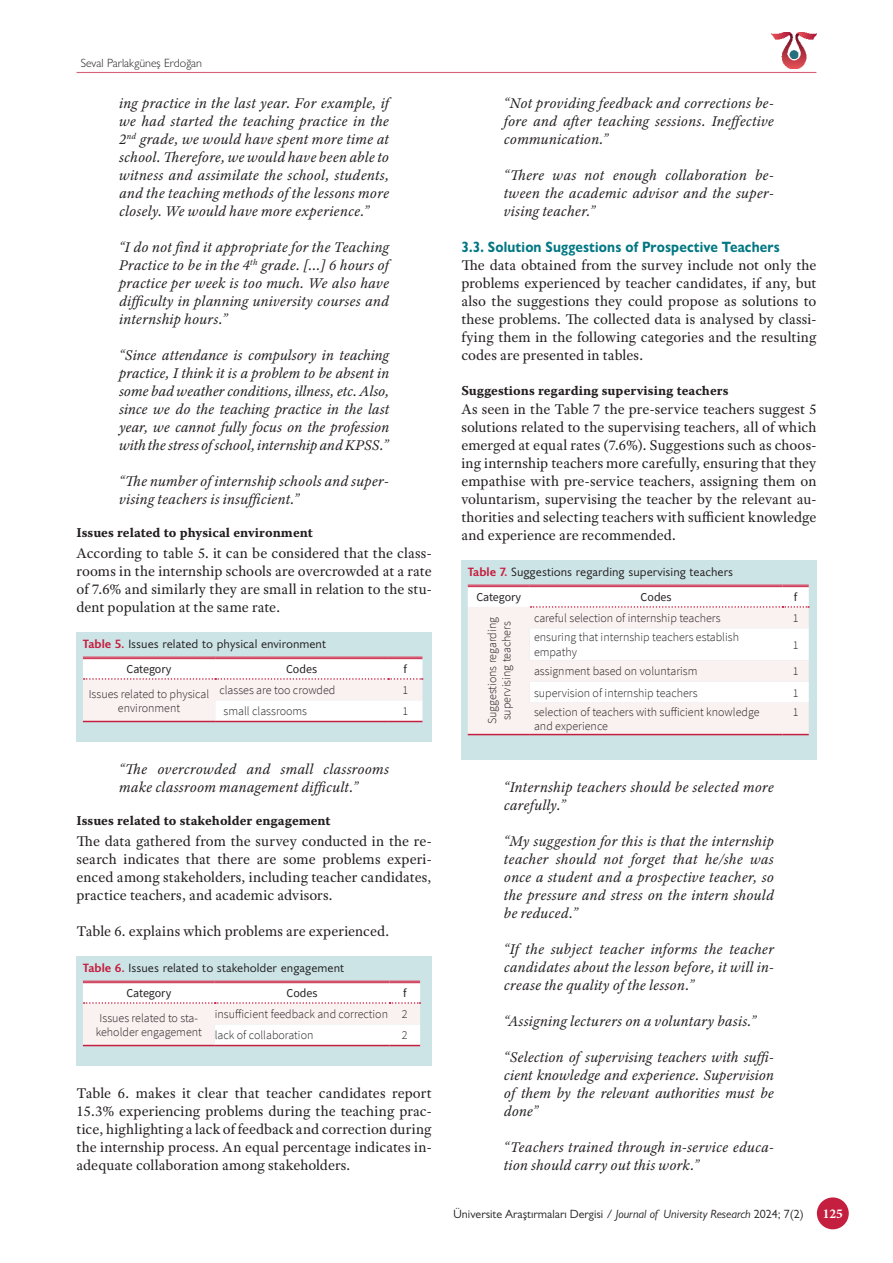
<style>
.page{position:relative;width:893px;height:1263px;background:#fff}
.page>*{position:absolute;margin:0;border:0;box-sizing:border-box;transform-origin:0 0}
.t1{font:italic 15px/18px "Adobe Text Pro";letter-spacing:.015em;color:#231f20;text-align:justify}
.t2{font:15px/18px "Adobe Text Pro";letter-spacing:.005em;color:#231f20;text-align:justify}
.t3{font:700 15px "Gill Sans Nova";letter-spacing:.01em;color:#007782;scale:.89 1}
.t4{font:13.5px "Warnock Pro Bold Capt";color:#231f20}
.t5{font:700 13.5px "Minion Pro";color:#fff}
.t6{font:300 12px/14.4px "Source Sans Pro";color:#231f20;text-align:center}
.t7{font:12px "Joanna Sans Nova";color:#231f20}
.t8{font:12px "Gill Sans";color:#231f20}
.t9{font:12px "Source Sans Pro";color:#231f20}
.t10{font:300 12px "Gill Sans Nova";color:#231f20}
.s1{font-weight:700;color:#c51f40}
.s2{font-style:italic}
</style>
<div class="page">
<div style="left:77px;top:632px;width:355px;height:109px;background:#cce4e6"></div>
<div style="left:77px;top:956px;width:355px;height:109px;background:#cce4e6"></div>
<hr style="left:388px;top:657px;width:34px;height:1px;background:#c51f40">
<hr style="left:215px;top:721px;width:173px;height:1px;background:#c51f40">
<hr style="left:388px;top:721px;width:34px;height:1px;background:#c51f40">
<hr style="left:83px;top:721px;width:132px;height:1px;background:#c51f40">
<hr style="left:83px;top:657px;width:132px;height:1px;background:#c51f40">
<hr style="left:215px;top:657px;width:173px;height:1px;background:#c51f40">
<svg style="left:83px;top:658px;width:340px;height:63px;background:#faf2f3"></svg>
<hr style="left:215px;top:1045px;width:174px;height:1px;background:#c51f40">
<hr style="left:389px;top:1045px;width:31px;height:1px;background:#c51f40">
<hr style="left:83px;top:1045px;width:132px;height:1px;background:#c51f40">
<hr style="left:83px;top:981px;width:132px;height:1px;background:#c51f40">
<hr style="left:215px;top:981px;width:174px;height:1px;background:#c51f40">
<hr style="left:389px;top:981px;width:31px;height:1px;background:#c51f40">
<svg style="left:83px;top:982px;width:337px;height:63px;background:#faf2f3"></svg>
<div style="left:461px;top:560px;width:355px;height:199px;background:#cce4e6"></div>
<svg style="left:468px;top:585px;width:341px;height:150px;background:#faf2f3"></svg>
<hr style="left:468px;top:734px;width:62px;height:1px;background:#c51f40">
<hr style="left:77px;top:72px;width:739px;height:1px;background:#d66279">
<div style="left:817px;top:1197px;width:32px;height:32px;background:#c51f40;border-radius:50%"></div>
<img style="left:772px;top:32px;width:44px;height:36px">
<p class="t10" style="left:81px;top:56px;width:123px">Seval Parlakgüneş Erdoğan</p>
<p class="t1" style="left:119px;top:94px;width:272px">ing practice in the last year. For example, if we had started the teaching practice in the 2<sup>nd</sup> grade, we would have spent more time at school. Therefore, we would have been able to witness and assimilate the school, students, and the teaching methods of the lessons more closely. We would have more experience.”</p>
<p class="t1" style="left:119px;top:238px;width:272px">“I do not find it appropriate for the Teaching Practice to be in the 4<sup>th</sup> grade. [...] 6 hours of practice per week is too much. We also have difficulty in planning university courses and internship hours.”</p>
<p class="t1" style="left:119px;top:346px;width:272px">“Since attendance is compulsory in teaching practice, I think it is a problem to be absent in some bad weather conditions, illness, etc. Also, since we do the teaching practice in the last year, we cannot fully focus on the profession with the stress of school, internship and KPSS.”</p>
<p class="t1" style="left:119px;top:472px;width:271px">“The number of internship schools and super&shy;vising teachers is insufficient.”</p>
<p class="t4" style="left:77px;top:525px;width:238px">Issues related to physical environment</p>
<p class="t2" style="left:77px;top:544px;width:357px">According to table 5. it can be considered that the class&shy;rooms in the internship schools are overcrowded at a rate of 7.6% and similarly they are small in relation to the stu&shy;dent population at the same rate.</p>
<p class="t7" style="left:83px;top:635px;width:245px"><span class="s1">Table 5.</span> Issues related to physical environment</p>
<p class="t9" style="left:127px;top:661px;width:46px">Category</p>
<p class="t9" style="left:286px;top:661px;width:32px">Codes</p>
<p class="t9" style="left:404px;top:661px;width:5px">f</p>
<p class="t6" style="left:89px;top:686px;width:122px">Issues related to physical environment</p>
<p class="t6" style="left:219px;top:683px;width:118px">classes are too crowded</p>
<p class="t6" style="left:402px;top:683px;width:7px">1</p>
<p class="t6" style="left:224px;top:704px;width:85px">small classrooms</p>
<p class="t6" style="left:402px;top:704px;width:7px">1</p>
<p class="t1" style="left:119px;top:760px;width:272px">“The overcrowded and small classrooms make classroom management difficult.”</p>
<p class="t4" style="left:77px;top:813px;width:256px">Issues related to stakeholder engagement</p>
<p class="t2" style="left:77px;top:832px;width:357px">The data gathered from the survey conducted in the re&shy;search indicates that there are some problems experi&shy;enced among stakeholders, including teacher candidates, practice teachers, and academic advisors.</p>
<p class="t2" style="left:77px;top:922px;width:314px">Table 6. explains which problems are experienced.</p>
<p class="t7" style="left:83px;top:959px;width:263px"><span class="s1">Table 6.</span> Issues related to stakeholder engagement</p>
<p class="t9" style="left:126px;top:985px;width:46px">Category</p>
<p class="t9" style="left:287px;top:985px;width:32px">Codes</p>
<p class="t9" style="left:403px;top:985px;width:5px">f</p>
<p class="t6" style="left:96px;top:1010px;width:108px">Issues related to sta&shy;keholder engagement</p>
<p class="t6" style="left:215px;top:1003px;width:194px;line-height:21.1px;text-align:left">insufficient feedback and correction 2 lack of collaboration</p>
<p class="t6" style="left:402px;top:1028px;width:7px">2</p>
<p class="t2" style="left:77px;top:1084px;width:357px">Table 6. makes it clear that teacher candidates report 15.3% experiencing problems during the teaching prac&shy;tice, highlighting a lack of feedback and correction during the internship process. An equal percentage indicates in&shy;adequate collaboration among stakeholders.</p>
<p class="t1" style="left:504px;top:94px;width:272px">“Not providing feedback and corrections be&shy;fore and after teaching sessions. Ineffective communication.”</p>
<p class="t1" style="left:504px;top:166px;width:272px">“There was not enough collaboration be&shy;tween the academic advisor and the super&shy;vising teacher.”</p>
<p class="t3" style="left:461px;top:238px;width:359px">3.3. Solution Suggestions of Prospective Teachers</p>
<p class="t2" style="left:461px;top:256px;width:357px">The data obtained from the survey include not only the problems experienced by teacher candidates, if any, but also the suggestions they could propose as solutions to these problems. The collected data is analysed by classi&shy;fying them in the following categories and the resulting codes are presented in tables.</p>
<p class="t4" style="left:461px;top:382px;width:269px">Suggestions regarding supervising teachers</p>
<p class="t2" style="left:461px;top:400px;width:357px">As seen in the Table 7 the pre-service teachers suggest 5 solutions related to the supervising teachers, all of which emerged at equal rates (7.6%). Suggestions such as choos&shy;ing internship teachers more carefully, ensuring that they empathise with pre-service teachers, assigning them on voluntarism, supervising the teacher by the relevant au&shy;thorities and selecting teachers with sufficient knowledge and experience are recommended.</p>
<p class="t7" style="left:468px;top:563px;width:267px"><span class="s1">Table 7.</span> Suggestions regarding supervising teachers</p>
<p class="t9" style="left:476px;top:589px;width:46px">Category</p>
<p class="t9" style="left:641px;top:589px;width:32px">Codes</p>
<p class="t9" style="left:794px;top:589px;width:5px">f</p>
<p class="t6" style="left:485px;top:724px;width:109px;rotate:-90deg">Suggestions regarding supervising teachers</p>
<p class="t6" style="left:534px;top:611px;width:188px">careful selection of internship teachers</p>
<p class="t6" style="left:793px;top:611px;width:7px">1</p>
<p class="t6" style="left:534px;top:630px;width:206px;text-align:left">ensuring that internship teachers establish empathy</p>
<p class="t6" style="left:793px;top:637px;width:7px">1</p>
<p class="t6" style="left:534px;top:664px;width:165px">assignment based on voluntarism</p>
<p class="t6" style="left:793px;top:664px;width:7px">1</p>
<p class="t6" style="left:534px;top:685px;width:165px">supervision of internship teachers</p>
<p class="t6" style="left:793px;top:685px;width:7px">1</p>
<p class="t6" style="left:534px;top:705px;width:227px;text-align:left">selection of teachers with sufficient knowledge and experience</p>
<p class="t6" style="left:793px;top:705px;width:7px">1</p>
<p class="t1" style="left:504px;top:778px;width:271px">“Internship teachers should be selected more carefully.”</p>
<p class="t1" style="left:504px;top:832px;width:272px">“My suggestion for this is that the internship teacher should not forget that he/she was once a student and a prospective teacher, so the pressure and stress on the intern should be reduced.”</p>
<p class="t1" style="left:504px;top:940px;width:272px">“If the subject teacher informs the teacher candidates about the lesson before, it will in&shy;crease the quality of the lesson.”</p>
<p class="t1" style="left:504px;top:1012px;width:255px">“Assigning lecturers on a voluntary basis.”</p>
<p class="t1" style="left:504px;top:1048px;width:272px">“Selection of supervising teachers with suffi&shy;cient knowledge and experience. Supervision of them by the relevant authorities must be done”</p>
<p class="t1" style="left:504px;top:1138px;width:272px">“Teachers trained through in-service educa&shy;tion should carry out this work.”</p>
<p class="t8" style="left:453px;top:1207px;width:352px">Üniversite Araştırmaları Dergisi / <span class="s2">Journal of University Research</span> 2024; 7(2)</p>
<p class="t5" style="left:823px;top:1204px;width:22px">125</p>
</div>
